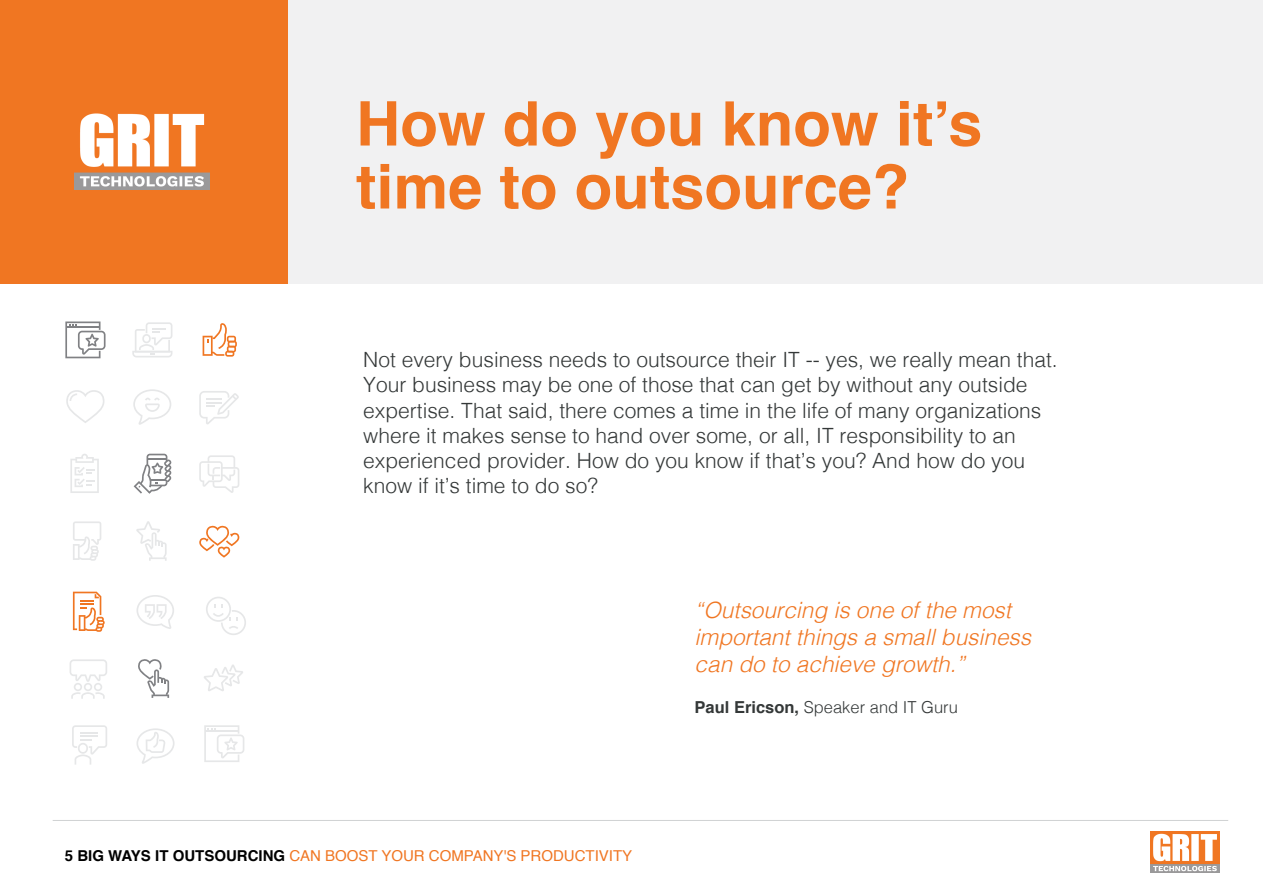
<style>
.page{position:relative;width:1263px;height:893px;background:#fff}
.page>*{position:absolute;margin:0;border:0;box-sizing:border-box;transform-origin:0 0}
.t1{font:700 61.5px/63px "Helvetica";color:#f07622}
.t2{font:italic 300 22.5px/27px "Helvetica";color:#f07622}
.t3{font:300 21px/25.2px "Helvetica";color:#343838}
.t4{font:300 16.5px "Helvetica";color:#343838}
.t5{font:15px "Helvetica";color:#f07622}
.s1{font-weight:700;color:#000}
.s2{font-weight:700}
</style>
<div class="page">
<div style="left:0;top:0;width:288px;height:284px;background:#f07622"></div>
<div style="left:288px;top:0;width:975px;height:284px;background:#f1f1f2"></div>
<svg style="left:132px;top:322px;width:40px;height:35px"></svg>
<svg style="left:65px;top:321px;width:41px;height:37px"></svg>
<svg style="left:204px;top:725px;width:40px;height:37px"></svg>
<svg style="left:203px;top:323px;width:34px;height:34px"></svg>
<svg style="left:204px;top:665px;width:39px;height:26px"></svg>
<svg style="left:206px;top:597px;width:40px;height:38px"></svg>
<svg style="left:136px;top:595px;width:38px;height:34px"></svg>
<svg style="left:73px;top:592px;width:32px;height:40px"></svg>
<svg style="left:199px;top:391px;width:40px;height:33px"></svg>
<svg style="left:133px;top:389px;width:38px;height:36px"></svg>
<svg style="left:66px;top:390px;width:39px;height:33px"></svg>
<svg style="left:70px;top:454px;width:29px;height:39px"></svg>
<svg style="left:134px;top:454px;width:38px;height:40px"></svg>
<svg style="left:199px;top:455px;width:40px;height:38px"></svg>
<svg style="left:70px;top:659px;width:37px;height:40px"></svg>
<svg style="left:138px;top:659px;width:31px;height:39px"></svg>
<svg style="left:136px;top:728px;width:39px;height:36px"></svg>
<svg style="left:72px;top:725px;width:35px;height:40px"></svg>
<svg style="left:199px;top:526px;width:41px;height:32px"></svg>
<svg style="left:136px;top:521px;width:31px;height:40px"></svg>
<svg style="left:73px;top:521px;width:28px;height:40px"></svg>
<hr style="left:53px;top:820px;width:1175px;height:1px;background:#d0d2d3">
<img style="left:74px;top:113px;width:136px;height:77px">
<img style="left:1150px;top:831px;width:69px;height:41px">
<h1 class="t1" style="left:356px;top:93px;width:628px">How do you know it’s time to outsource?</h1>
<p class="t3" style="left:363px;top:346px;width:696px">Not every business needs to outsource their IT -- yes, we really mean that.<br>Your business may be one of those that can get by without any outside expertise. That said, there comes a time in the life of many organizations where it makes sense to hand over some, or all, IT responsibility to an experienced provider. How do you know if that’s you? And how do you know if it’s time to do so?</p>
<p class="t2" style="left:695px;top:595px;width:338px">“Outsourcing is one of the most important things a small business can do to achieve growth.”</p>
<p class="t5" style="left:65px;top:844px;width:569px"><span class="s1">5 BIG WAYS IT OUTSOURCING</span> CAN BOOST YOUR COMPANY'S PRODUCTIVITY</p>
<p class="t4" style="left:695px;top:693px;width:265px"><span class="s2">Paul Ericson,</span> Speaker and IT Guru</p>
</div>
